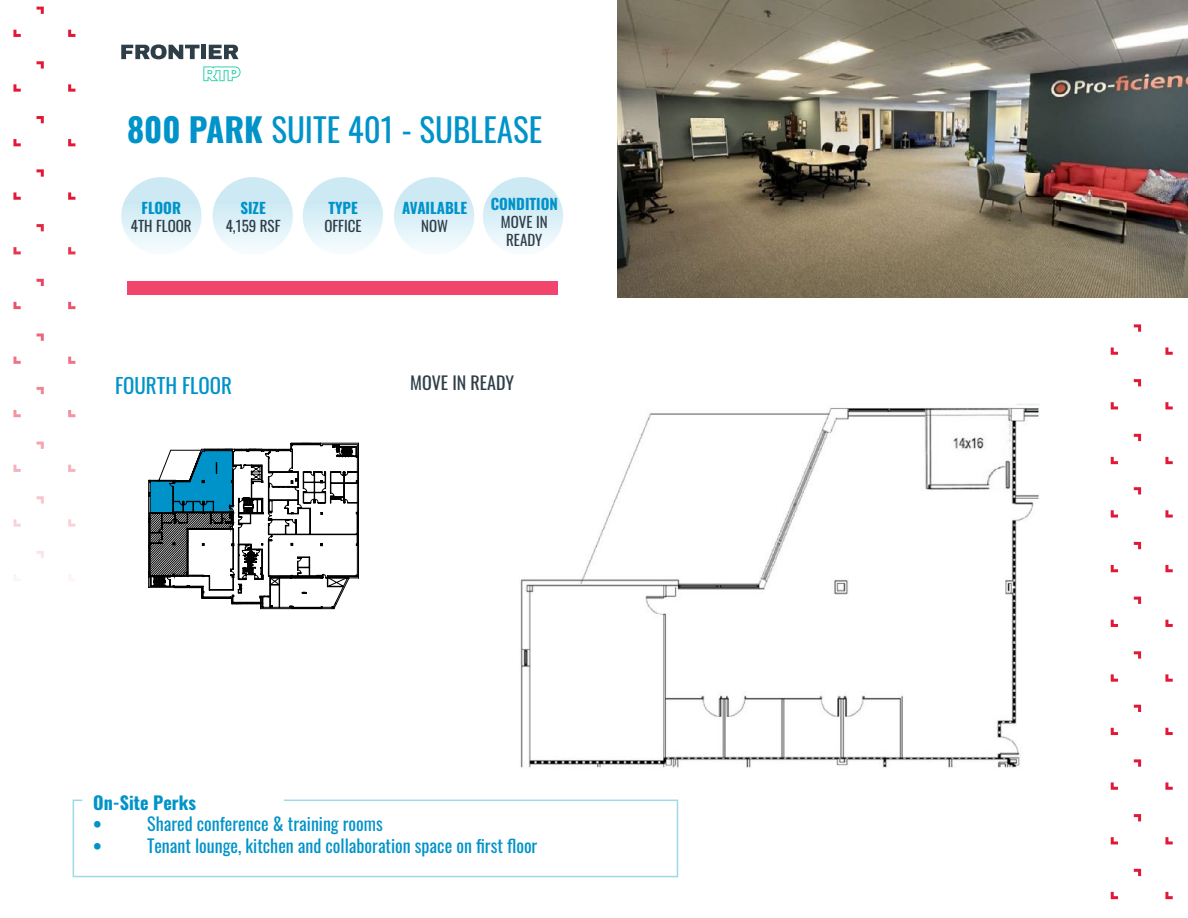
<style>
.page{position:relative;width:1188px;height:918px;background:#fff}
.page>*{position:absolute;margin:0;border:0;box-sizing:border-box;transform-origin:0 0}
.t1{font:33px "Oswald";color:#0093c9}
.t2{font:21px "Oswald";color:#0093c9}
.t3{font:18px "Oswald";color:#0093c9}
.t4{font:700 18px/21.6px "Oswald";color:#0093c9}
.t5{font:18px "Oswald";color:#2e3e48}
.t6{font:15px/18px "Oswald";color:#2e3e48;text-align:center}
.t7{font:700 15px "Oswald";color:#0093c9}
.s1{font-weight:700}
</style>
<div class="page">
<svg style="left:13px;top:7px;width:62px;height:139px"></svg>
<svg style="left:13px;top:169px;width:62px;height:195px"></svg>
<svg style="left:13px;top:387px;width:62px;height:194px"></svg>
<svg style="left:1111px;top:324px;width:62px;height:140px"></svg>
<svg style="left:1111px;top:487px;width:62px;height:195px"></svg>
<svg style="left:1111px;top:705px;width:62px;height:194px"></svg>
<div style="left:127px;top:281px;width:430px;height:14px;background:#f2456e"></div>
<svg style="left:121px;top:177px;width:81px;height:73px"></svg>
<svg style="left:213px;top:177px;width:80px;height:73px"></svg>
<svg style="left:303px;top:177px;width:80px;height:73px"></svg>
<svg style="left:394px;top:177px;width:80px;height:73px"></svg>
<svg style="left:483px;top:177px;width:80px;height:73px"></svg>
<svg style="left:121px;top:44px;width:79px;height:15px"></svg>
<hr style="left:202px;top:45px;width:4px;height:14px;background:#2e3e48">
<svg style="left:209px;top:45px;width:30px;height:14px"></svg>
<svg style="left:203px;top:66px;width:38px;height:15px"></svg>
<svg style="left:72px;top:799px;width:607px;height:79px"></svg>
<img style="left:520px;top:403px;width:520px;height:365px">
<svg style="left:148px;top:442px;width:211px;height:168px"></svg>
<img style="left:618px;top:0;width:570px;height:298px">
<h1 class="t1" style="left:127px;top:100px;width:417px"><span class="s1">800 PARK</span> SUITE 401 - SUBLEASE</h1>
<p class="t7" style="left:142px;top:200px;width:41px">FLOOR</p>
<p class="t6" style="left:131px;top:216px;width:62px">4TH FLOOR</p>
<p class="t7" style="left:240px;top:200px;width:27px">SIZE</p>
<p class="t6" style="left:226px;top:216px;width:56px">4,159 RSF</p>
<p class="t7" style="left:328px;top:200px;width:31px">TYPE</p>
<p class="t6" style="left:324px;top:216px;width:39px">OFFICE</p>
<p class="t7" style="left:402px;top:200px;width:67px">AVAILABLE</p>
<p class="t6" style="left:421px;top:216px;width:28px">NOW</p>
<p class="t7" style="left:491px;top:196px;width:69px">CONDITION</p>
<p class="t6" style="left:501px;top:211px;width:48px">MOVE IN<br>READY</p>
<p class="t2" style="left:115px;top:367px;width:119px">FOURTH FLOOR</p>
<p class="t5" style="left:410px;top:367px;width:105px">MOVE IN READY</p>
<p class="t4" style="left:93px;top:793px;width:105px">On-Site Perks •</p>
<p class="t3" style="left:147px;top:808px;width:237px">Shared conference &amp; training rooms</p>
<p class="t4" style="left:93px;top:836px;width:10px">•</p>
<p class="t3" style="left:147px;top:829px;width:392px">Tenant lounge, kitchen and collaboration space on first floor</p>
</div>
